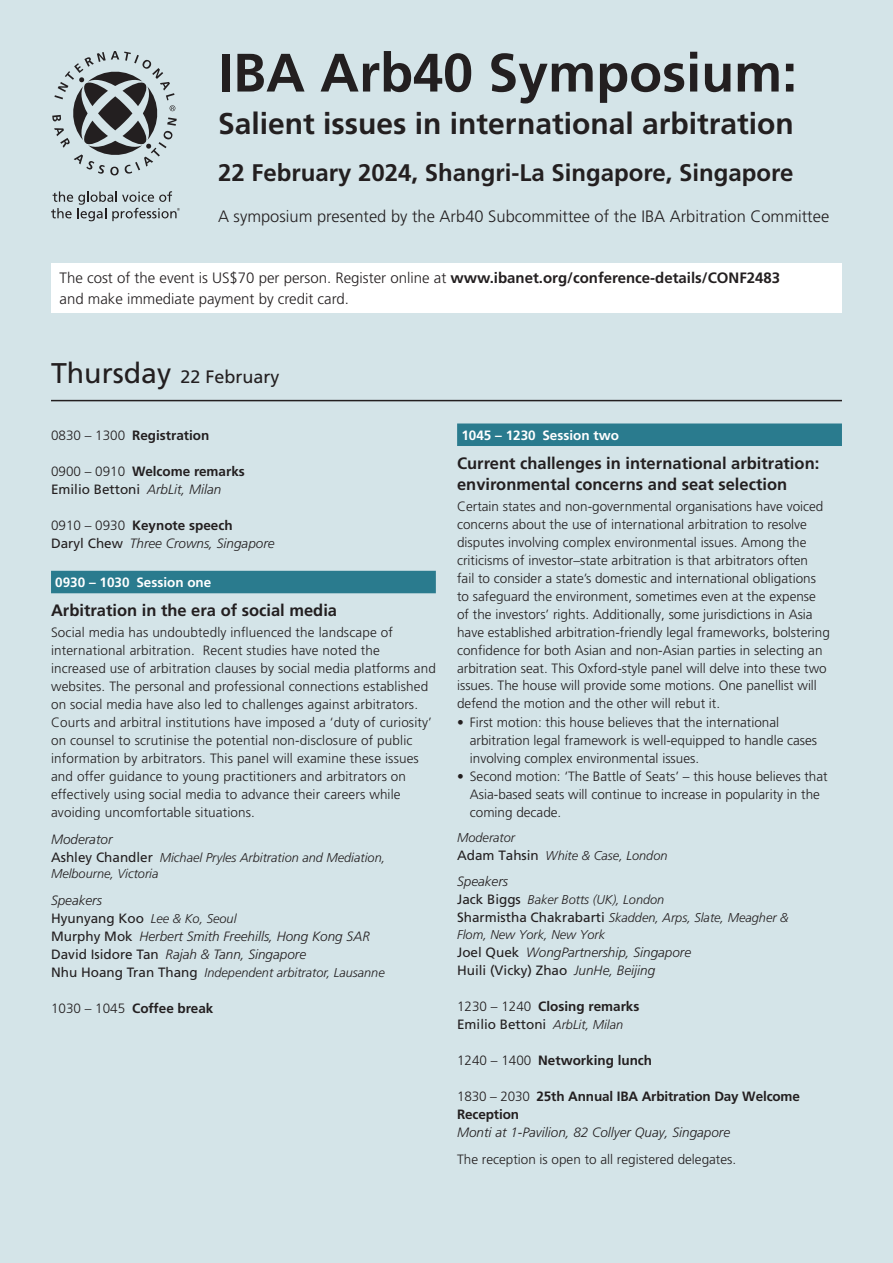
<style>
.page{position:relative;width:893px;height:1263px;background:#d4e4e8}
.page>*{position:absolute;margin:0;border:0;box-sizing:border-box;transform-origin:0 0}
.Body_copy{font:700 54px "Frutiger LT Pro";color:#231f20}
.Body_copy-2{font:700 30px "Frutiger LT Pro";color:#231f20}
.Body_copy-3{font:700 24px "Frutiger LT Pro";color:#231f20}
.Body_copy-4{font:18px "Frutiger LT Pro";color:#231f20}
.Session_title{font:700 16.5px/20.7px "Frutiger LT Pro";color:#231f20}
.Body_copy-5{font:300 16.5px "Frutiger LT Pro";color:#231f20}
.Body_copy-6{font:300 15px/21px "Frutiger LT Pro";color:#231f20}
.Body_copy-7{font:300 13.5px/18px "Frutiger LT Pro";color:#231f20}
.Bullets{font:300 13.5px/18px "Frutiger LT Pro";color:#231f20}
.Body_copy-8{font:700 13.5px/18px "Frutiger LT Pro";color:#231f20}
.Body_name_title{font:italic 300 13.5px "Frutiger LT Pro";color:#231f20}
.Body_copy-9{font:italic 300 13.5px/18px "Frutiger LT Pro";color:#231f20}
.Body_copy_highlighted{font:700 13.5px "Frutiger LT Pro";color:#fff}
.Body_name_title-2{font:13.5px "Frutiger LT Pro";color:#231f20}
.Speakers_Moderators{font:italic 300 13.5px "Frutiger LT Pro";color:#231f20}
.Body_name_title-3{font:italic 300 12.75px/16.5px "Frutiger LT Pro";color:#231f20}
.Body_copy-10{font:italic 300 12.75px/17.7px "Frutiger LT Pro";color:#231f20}
.s1{font-weight:700}
.s2{font-size:28.5px}
.s3{font-weight:300}
.s4{font-weight:300;font-style:italic}
.s5{font-weight:400;font-style:normal}
.s6{font-weight:400;font-style:normal;font-size:13.5px}
.s7{font-weight:400}
.s8{font-weight:300;font-style:italic;font-size:12.75px}
</style>
<div class="page">
<div style="left:51px;top:571px;width:385px;height:22px;background:#2a7b8e"></div>
<hr style="left:51px;top:400px;width:791px;height:1px;background:#231f20">
<div style="left:457px;top:423px;width:385px;height:23px;background:#2a7b8e"></div>
<svg style="left:52px;top:51px;width:125px;height:124px"></svg>
<svg style="left:51px;top:191px;width:129px;height:30px"></svg>
<div style="left:51px;top:264px;width:791px;height:49px;background:#fff"></div>
<p class="Body_copy" style="left:218px;top:41px;width:581px">IBA Arb40 Symposium:</p>
<p class="Body_copy-2" style="left:218px;top:105px;width:577px">Salient issues in international arbitration</p>
<p class="Body_copy-3" style="left:218px;top:158px;width:577px">22 February 2024, Shangri-La Singapore, Singapore</p>
<p class="Body_copy-5" style="left:218px;top:206px;width:613px">A symposium presented by the Arb40 Subcommittee of the IBA Arbitration Committee</p>
<p class="Body_copy-6" style="left:60px;top:268px;width:722px">The cost of the event is US$70 per person. Register online at <span class="s1">www.ibanet.org/conference-details/CONF2483 </span>and make immediate payment by credit card.</p>
<p class="Body_copy-4" style="left:51px;top:366px;width:230px"><span class="s2">Thursday</span> 22 February</p>
<p class="Body_copy-8" style="left:51px;top:426px;width:160px"><span class="s3">0830 – 1300</span> Registration</p>
<p class="Body_copy-8" style="left:51px;top:462px;width:195px"><span class="s3">0900 – 0910</span> Welcome remarks</p>
<p class="Body_name_title-2" style="left:51px;top:481px;width:172px">Emilio Bettoni <span class="s4">ArbLit, Milan</span></p>
<p class="Body_copy-8" style="left:51px;top:516px;width:183px"><span class="s3">0910 – 0930</span> Keynote speech</p>
<p class="Body_name_title" style="left:51px;top:535px;width:225px"><span class="s5">Daryl Chew</span> Three Crowns, Singapore</p>
<p class="Body_copy_highlighted" style="left:55px;top:574px;width:158px">0930 – 1030 Session one</p>
<p class="Session_title" style="left:51px;top:600px;width:288px">Arbitration in the era of social media</p>
<p class="Body_copy-7" style="left:51px;top:623px;width:386px">Social media has undoubtedly influenced the landscape of international arbitration. Recent studies have noted the increased use of arbitration clauses by social media platforms and websites. The personal and professional connections established on social media have also led to challenges against arbitrators.<br>Courts and arbitral institutions have imposed a ‘duty of curiosity’ on counsel to scrutinise the potential non-disclosure of public information by arbitrators. This panel will examine these issues and offer guidance to young practitioners and arbitrators on effectively using social media to advance their careers while avoiding uncomfortable situations.</p>
<p class="Speakers_Moderators" style="left:51px;top:831px;width:63px">Moderator</p>
<p class="Body_name_title-3" style="left:51px;top:849px;width:336px"><span class="s6">Ashley Chandler</span> Michael Pryles Arbitration and Mediation,<br>Melbourne, Victoria</p>
<p class="Speakers_Moderators" style="left:51px;top:892px;width:53px">Speakers</p>
<p class="Body_name_title-3" style="left:51px;top:910px;width:187px"><span class="s6">Hyunyang Koo</span> Lee &amp; Ko, Seoul</p>
<p class="Body_name_title" style="left:51px;top:928px;width:320px"><span class="s5">Murphy Mok</span> Herbert Smith Freehills, Hong Kong SAR</p>
<p class="Body_name_title" style="left:51px;top:946px;width:257px"><span class="s5">David Isidore Tan</span> Rajah &amp; Tann, Singapore</p>
<p class="Body_name_title-3" style="left:51px;top:964px;width:335px"><span class="s6">Nhu Hoang Tran Thang</span> Independent arbitrator, Lausanne</p>
<p class="Body_copy-8" style="left:51px;top:999px;width:164px"><span class="s3">1030 – 1045</span> Coffee break</p>
<p class="Body_copy_highlighted" style="left:461px;top:427px;width:159px">1045 – 1230 Session two</p>
<p class="Session_title" style="left:457px;top:453px;width:364px">Current challenges in international arbitration: environmental concerns and seat selection</p>
<p class="Body_copy-7" style="left:457px;top:497px;width:374px">Certain states and non-governmental organisations have voiced concerns about the use of international arbitration to resolve disputes involving complex environmental issues. Among the criticisms of investor–state arbitration is that arbitrators often<br>fail to consider a state’s domestic and international obligations to safeguard the environment, sometimes even at the expense of the investors’ rights. Additionally, some jurisdictions in Asia have established arbitration-friendly legal frameworks, bolstering confidence for both Asian and non-Asian parties in selecting an arbitration seat. This Oxford-style panel will delve into these two issues. The house will provide some motions. One panellist will defend the motion and the other will rebut it.</p>
<p class="Bullets" style="left:470px;top:713px;width:349px;text-indent:-13px">• First motion: this house believes that the international arbitration legal framework is well-equipped to handle cases involving complex environmental issues.</p>
<p class="Bullets" style="left:470px;top:767px;width:359px;text-indent:-13px">• Second motion: ‘The Battle of Seats’ – this house believes that<br>Asia-based seats will continue to increase in popularity in the coming decade.</p>
<p class="Body_copy-10" style="left:457px;top:828px;width:212px">Moderator<br><span class="s6">Adam Tahsin</span> White &amp; Case, London</p>
<p class="Body_copy-9" style="left:457px;top:872px;width:53px">Speakers</p>
<p class="Body_copy-10" style="left:457px;top:891px;width:333px"><span class="s6">Jack Biggs</span> Baker Botts (UK), London<br><span class="s6">Sharmistha Chakrabarti</span> Skadden, Arps, Slate, Meagher &amp;<br>Flom, New York, New York</p>
<p class="Body_copy-9" style="left:457px;top:943px;width:236px"><span class="s5">Joel Quek</span> WongPartnership, Singapore<br><span class="s5">Huili (Vicky) Zhao</span> JunHe, Beijing</p>
<p class="Body_copy-8" style="left:457px;top:997px;width:184px"><span class="s3">1230 – 1240</span> Closing remarks<br><span class="s7">Emilio Bettoni</span> <span class="s8">ArbLit, Milan</span></p>
<p class="Body_copy-8" style="left:457px;top:1051px;width:197px"><span class="s3">1240 – 1400</span> Networking lunch</p>
<p class="Body_copy-8" style="left:457px;top:1087px;width:344px"><span class="s3">1830 – 2030</span> 25th Annual IBA Arbitration Day Welcome<br>Reception<br><span class="s4">Monti at 1-Pavilion, 82 Collyer Quay, Singapore</span></p>
<p class="Body_copy-7" style="left:457px;top:1150px;width:281px">The reception is open to all registered delegates.</p>
</div>
